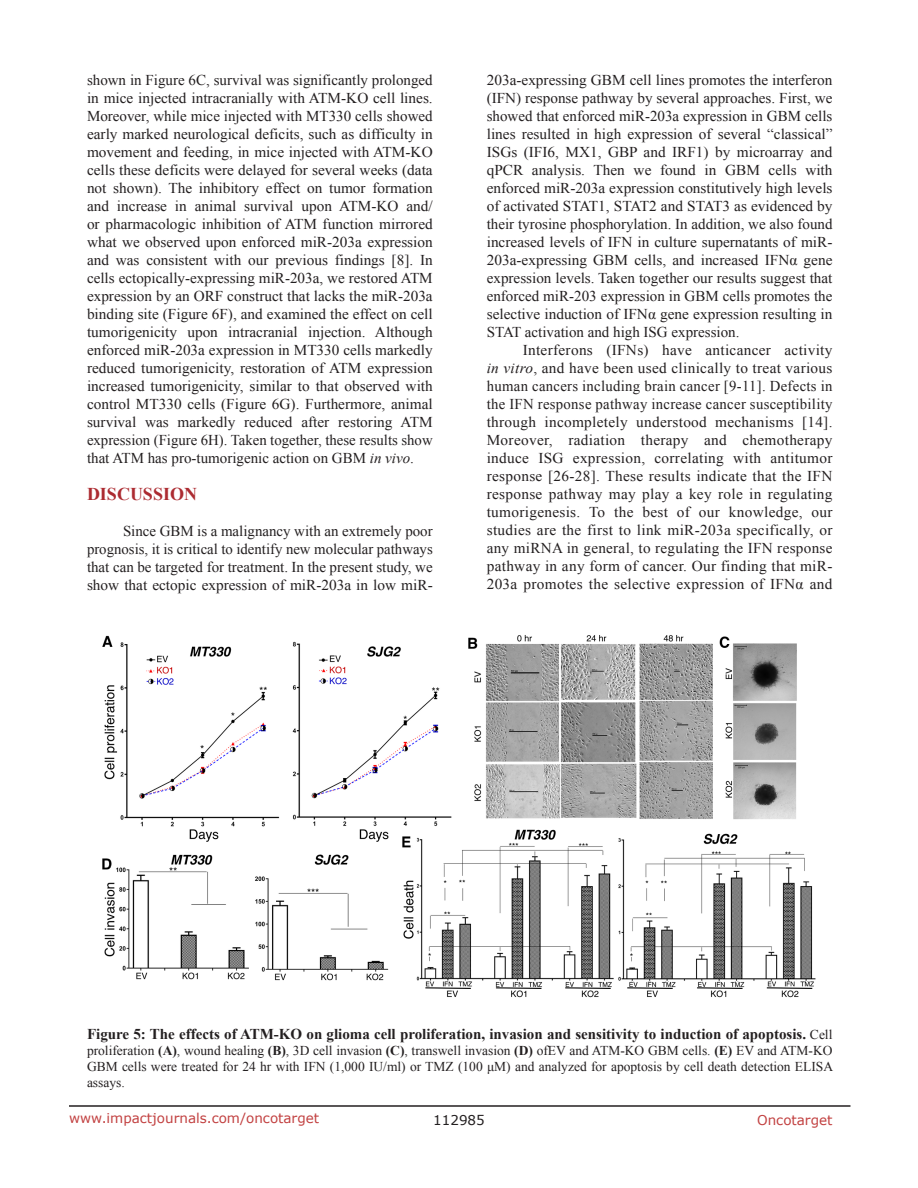
<style>
.page{position:relative;width:918px;height:1188px;background:#fff}
.page>*{position:absolute;margin:0;border:0;box-sizing:border-box;transform-origin:0 0}
.Heading{font:700 18px "Times New Roman";color:#ac2b31}
.BodyText{font:15px/18px "Times New Roman";color:#231f20;text-align:justify}
.figuretext{font:700 15px "Times New Roman";color:#231f20}
.figuretext-2{font:13.5px/16.2px "Times New Roman";color:#231f20;text-align:justify}
.t1{font:13.5px "Verdana";color:#c24141}
.t2{font:13.5px "Verdana";color:#231f20}
.s1{font-style:italic}
.s2{font-weight:400;font-size:13.5px}
.s3{font-weight:700}
</style>
<div class="page">
<hr style="left:69px;top:1105px;width:781px;height:2px;background:#231f20">
<img style="left:102px;top:635px;width:714px;height:363px">
<p class="BodyText" style="left:87px;top:71px;width:347px">shown in Figure 6C, survival was significantly prolonged in mice injected intracranially with ATM-KO cell lines.<br>Moreover, while mice injected with MT330 cells showed early marked neurological deficits, such as difficulty in movement and feeding, in mice injected with ATM-KO cells these deficits were delayed for several weeks (data not shown). The inhibitory effect on tumor formation and increase in animal survival upon ATM-KO and/ or pharmacologic inhibition of ATM function mirrored what we observed upon enforced miR-203a expression and was consistent with our previous findings [8]. In cells ectopically-expressing miR-203a, we restored ATM expression by an ORF construct that lacks the miR-203a binding site (Figure 6F), and examined the effect on cell tumorigenicity upon intracranial injection. Although enforced miR-203a expression in MT330 cells markedly reduced tumorigenicity, restoration of ATM expression increased tumorigenicity, similar to that observed with control MT330 cells (Figure 6G). Furthermore, animal survival was markedly reduced after restoring ATM expression (Figure 6H). Taken together, these results show that ATM has pro-tumorigenic action on GBM <span class="s1">in vivo</span>.</p>
<p class="Heading" style="left:87px;top:482px;width:112px">DISCUSSION</p>
<p class="BodyText" style="left:87px;top:522px;width:347px;text-indent:36px">Since GBM is a malignancy with an extremely poor prognosis, it is critical to identify new molecular pathways that can be targeted for treatment. In the present study, we show that ectopic expression of miR-203a in low miR-</p>
<p class="BodyText" style="left:487px;top:71px;width:347px">203a-expressing GBM cell lines promotes the interferon (IFN) response pathway by several approaches. First, we showed that enforced miR-203a expression in GBM cells lines resulted in high expression of several “classical” ISGs (IFI6, MX1, GBP and IRF1) by microarray and qPCR analysis. Then we found in GBM cells with enforced miR-203a expression constitutively high levels of activated STAT1, STAT2 and STAT3 as evidenced by their tyrosine phosphorylation. In addition, we also found increased levels of IFN in culture supernatants of miR-203a-expressing GBM cells, and increased IFNα gene expression levels. Taken together our results suggest that enforced miR-203 expression in GBM cells promotes the selective induction of IFNα gene expression resulting in STAT activation and high ISG expression.</p>
<p class="BodyText" style="left:487px;top:341px;width:347px;text-indent:36px">Interferons (IFNs) have anticancer activity <span class="s1">in vitro</span>, and have been used clinically to treat various human cancers including brain cancer [9-11]. Defects in the IFN response pathway increase cancer susceptibility through incompletely understood mechanisms [14].<br>Moreover, radiation therapy and chemotherapy induce ISG expression, correlating with antitumor response [26-28]. These results indicate that the IFN response pathway may play a key role in regulating tumorigenesis. To the best of our knowledge, our studies are the first to link miR-203a specifically, or any miRNA in general, to regulating the IFN response pathway in any form of cancer. Our finding that miR-203a promotes the selective expression of IFNα and</p>
<p class="figuretext" style="left:87px;top:1023px;width:747px">Figure 5: The effects of ATM-KO on glioma cell proliferation, invasion and sensitivity to induction of apoptosis. <span class="s2">Cell</span></p>
<p class="figuretext-2" style="left:87px;top:1042px;width:748px">proliferation <span class="s3">(A)</span>, wound healing <span class="s3">(B)</span>, 3D cell invasion <span class="s3">(C)</span>, transwell invasion <span class="s3">(D)</span> ofEV and ATM-KO GBM cells. <span class="s3">(E)</span> EV and ATM-KO GBM cells were treated for 24 hr with IFN (1,000 IU/ml) or TMZ (100 μM) and analyzed for apoptosis by cell death detection ELISA assays.</p>
<p class="t1" style="left:69px;top:1109px;width:252px">www.impactjournals.com/oncotarget</p>
<p class="t2" style="left:433px;top:1111px;width:53px">112985</p>
<p class="t1" style="left:757px;top:1111px;width:77px">Oncotarget</p>
</div>
